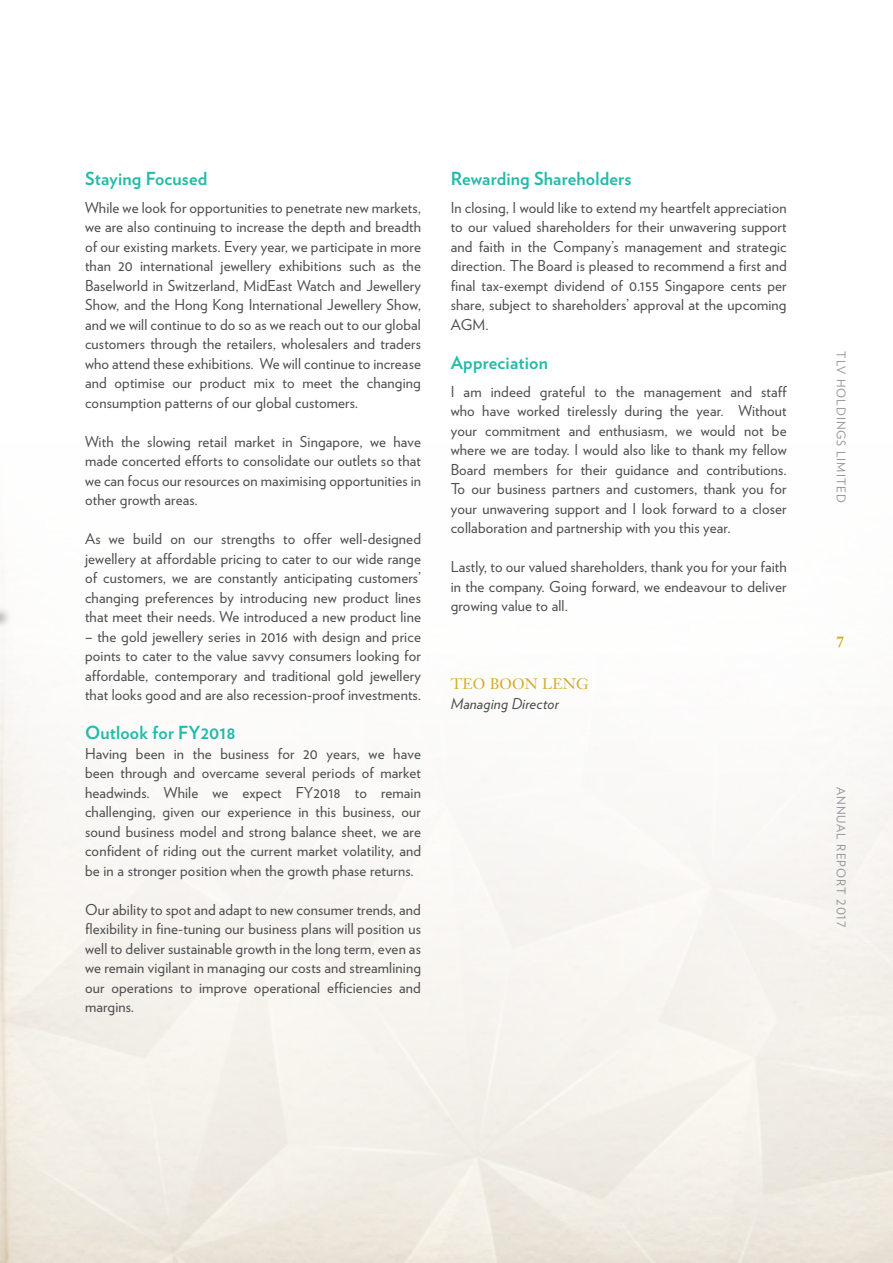
<style>
.page{position:relative;width:893px;height:1263px;background:#fff}
.page>*{position:absolute;margin:0;border:0;box-sizing:border-box;transform-origin:0 0}
.t1{font:700 18px "Verlag";letter-spacing:.01em;color:#22bba9}
.t2{font:15px/19.5px "Verlag";letter-spacing:.01em;color:#4b4c4d;text-align:justify}
.t3{font:italic 15px "Verlag";letter-spacing:.01em;color:#4b4c4d}
.t4{font:15px "Janson Text LT Std";letter-spacing:.01em;color:#d5ab28}
.t5{font:700 15px "Janson Text LT Std";color:#d5ab28}
.t6{font:12px "Verlag";letter-spacing:.08em;color:#939598}
</style>
<div class="page">
<hr style="left:0;top:0;width:1px;height:613px;background:#eadbbb">
<div style="left:0;top:606px;width:13px;height:22px;background:#231f20;opacity:.5"></div>
<p class="t1" style="left:85px;top:164px;width:124px">Staying Focused</p>
<p class="t2" style="left:85px;top:197px;width:337px">While we look for opportunities to penetrate new markets, we are also continuing to increase the depth and breadth of our existing markets. Every year, we participate in more than 20 international jewellery exhibitions such as the Baselworld in Switzerland, MidEast Watch and Jewellery Show, and the Hong Kong International Jewellery Show, and we will continue to do so as we reach out to our global customers through the retailers, wholesalers and traders who attend these exhibitions. We will continue to increase and optimise our product mix to meet the changing consumption patterns of our global customers.</p>
<p class="t2" style="left:85px;top:431px;width:337px">With the slowing retail market in Singapore, we have made concerted efforts to consolidate our outlets so that we can focus our resources on maximising opportunities in other growth areas.</p>
<p class="t2" style="left:85px;top:528px;width:337px">As we build on our strengths to offer well-designed jewellery at affordable pricing to cater to our wide range of customers, we are constantly anticipating customers’ changing preferences by introducing new product lines that meet their needs. We introduced a new product line</p>
<p class="t2" style="left:85px;top:626px;width:337px">– the gold jewellery series in 2016 with design and price points to cater to the value savvy consumers looking for affordable, contemporary and traditional gold jewellery that looks good and are also recession-proof investments.</p>
<p class="t1" style="left:85px;top:718px;width:152px">Outlook for FY2018</p>
<p class="t2" style="left:85px;top:743px;width:337px">Having been in the business for 20 years, we have been through and overcame several periods of market headwinds. While we expect FY2018 to remain challenging, given our experience in this business, our sound business model and strong balance sheet, we are confident of riding out the current market volatility, and be in a stronger position when the growth phase returns.</p>
<p class="t2" style="left:85px;top:899px;width:337px">Our ability to spot and adapt to new consumer trends, and flexibility in fine-tuning our business plans will position us well to deliver sustainable growth in the long term, even as we remain vigilant in managing our costs and streamlining our operations to improve operational efficiencies and margins.</p>
<p class="t1" style="left:451px;top:164px;width:182px">Rewarding Shareholders</p>
<p class="t2" style="left:451px;top:197px;width:337px">In closing, I would like to extend my heartfelt appreciation to our valued shareholders for their unwavering support and faith in the Company’s management and strategic direction. The Board is pleased to recommend a first and final tax-exempt dividend of 0.155 Singapore cents per share, subject to shareholders’ approval at the upcoming AGM.</p>
<p class="t1" style="left:451px;top:348px;width:99px">Appreciation</p>
<p class="t2" style="left:451px;top:381px;width:338px">I am indeed grateful to the management and staff who have worked tirelessly during the year. Without your commitment and enthusiasm, we would not be where we are today. I would also like to thank my fellow Board members for their guidance and contributions.<br>To our business partners and customers, thank you for your unwavering support and I look forward to a closer collaboration and partnership with you this year.</p>
<p class="t2" style="left:451px;top:556px;width:337px">Lastly, to our valued shareholders, thank you for your faith in the company. Going forward, we endeavour to deliver growing value to all.</p>
<p class="t4" style="left:451px;top:674px;width:139px">TEO BOON LENG</p>
<p class="t3" style="left:451px;top:692px;width:110px">Managing Director</p>
<p class="t6" style="left:850px;top:351px;width:153px;rotate:90deg">TLV HOLDINGS LIMITED</p>
<p class="t5" style="left:836px;top:632px;width:10px">7</p>
<p class="t6" style="left:850px;top:787px;width:142px;rotate:90deg">ANNUAL REPORT 2017</p>
</div>
